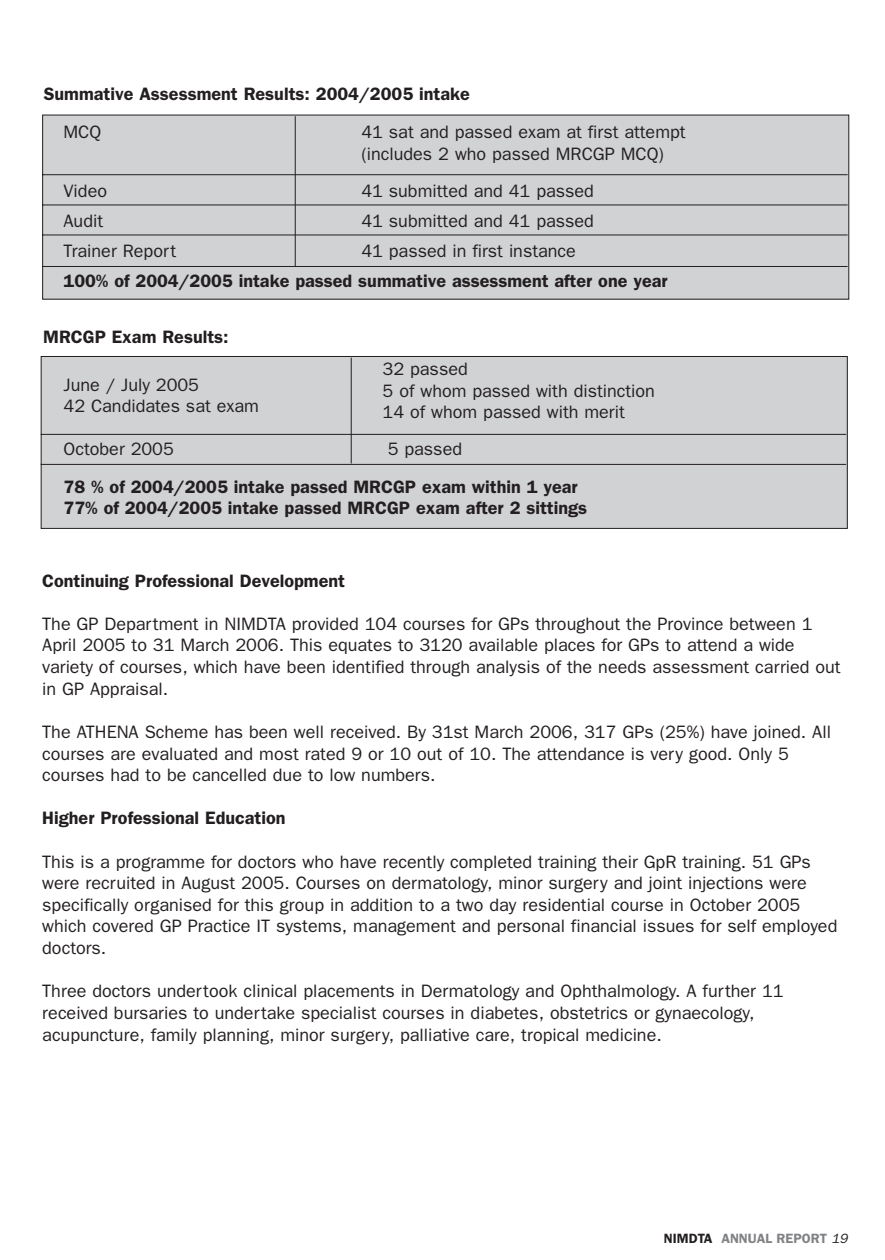
<style>
.page{position:relative;width:885px;height:1260px;background:#fff}
.page>*{position:absolute;margin:0;border:0;box-sizing:border-box;transform-origin:0 0}
.t1{font:18px/21.6px "Franklin Gothic";color:#231f20}
.t2{font:600 18px/21.6px "Franklin Gothic";color:#231f20}
.t3{font:600 13.5px "Franklin Gothic";color:#808285}
.s1{color:#231f20}
.s2{font-weight:400;font-style:italic;color:#231f20}
</style>
<div class="page">
<svg style="left:40px;top:114px;width:810px;height:415px;background:#d3d3d5"></svg>
<p class="t2" style="left:44px;top:84px;width:427px">Summative Assessment Results: 2004/2005 intake</p>
<p class="t1" style="left:64px;top:123px;width:39px">MCQ</p>
<p class="t1" style="left:361px;top:123px;width:326px">41 sat and passed exam at first attempt (includes 2 who passed MRCGP MCQ)</p>
<p class="t1" style="left:64px;top:181px;width:45px">Video</p>
<p class="t1" style="left:361px;top:181px;width:234px">41 submitted and 41 passed</p>
<p class="t1" style="left:64px;top:211px;width:41px">Audit</p>
<p class="t1" style="left:361px;top:211px;width:234px">41 submitted and 41 passed</p>
<p class="t1" style="left:64px;top:241px;width:114px">Trainer Report</p>
<p class="t1" style="left:361px;top:241px;width:216px">41 passed in first instance</p>
<p class="t2" style="left:64px;top:271px;width:605px">100% of 2004/2005 intake passed summative assessment after one year</p>
<p class="t2" style="left:43px;top:327px;width:187px">MRCGP Exam Results:</p>
<p class="t1" style="left:64px;top:375px;width:197px">June / July 2005<br>42 Candidates sat exam</p>
<p class="t1" style="left:382px;top:359px;width:274px">32 passed<br>5 of whom passed with distinction<br>14 of whom passed with merit</p>
<p class="t1" style="left:64px;top:439px;width:112px">October 2005</p>
<p class="t1" style="left:387px;top:439px;width:76px">5 passed</p>
<p class="t2" style="left:64px;top:477px;width:525px">78 % of 2004/2005 intake passed MRCGP exam within 1 year<br>77% of 2004/2005 intake passed MRCGP exam after 2 sittings</p>
<p class="t2" style="left:42px;top:571px;width:304px">Continuing Professional Development</p>
<p class="t1" style="left:42px;top:614px;width:799px">The GP Department in NIMDTA provided 104 courses for GPs throughout the Province between 1<br>April 2005 to 31 March 2006. This equates to 3120 available places for GPs to attend a wide variety of courses, which have been identified through analysis of the needs assessment carried out in GP Appraisal.</p>
<p class="t1" style="left:42px;top:722px;width:790px">The ATHENA Scheme has been well received. By 31st March 2006, 317 GPs (25%) have joined. All courses are evaluated and most rated 9 or 10 out of 10. The attendance is very good. Only 5 courses had to be cancelled due to low numbers.</p>
<p class="t2" style="left:42px;top:809px;width:245px">Higher Professional Education</p>
<p class="t1" style="left:42px;top:852px;width:796px">This is a programme for doctors who have recently completed training their GpR training. 51 GPs were recruited in August 2005. Courses on dermatology, minor surgery and joint injections were specifically organised for this group in addition to a two day residential course in October 2005 which covered GP Practice IT systems, management and personal financial issues for self employed doctors.</p>
<p class="t1" style="left:42px;top:981px;width:742px">Three doctors undertook clinical placements in Dermatology and Ophthalmology. A further 11 received bursaries to undertake specialist courses in diabetes, obstetrics or gynaecology, acupuncture, family planning, minor surgery, palliative care, tropical medicine.</p>
<p class="t3" style="left:664px;top:1233px;width:187px"><span class="s1">NIMDTA</span> ANNUAL REPORT <span class="s2">19</span></p>
</div>
